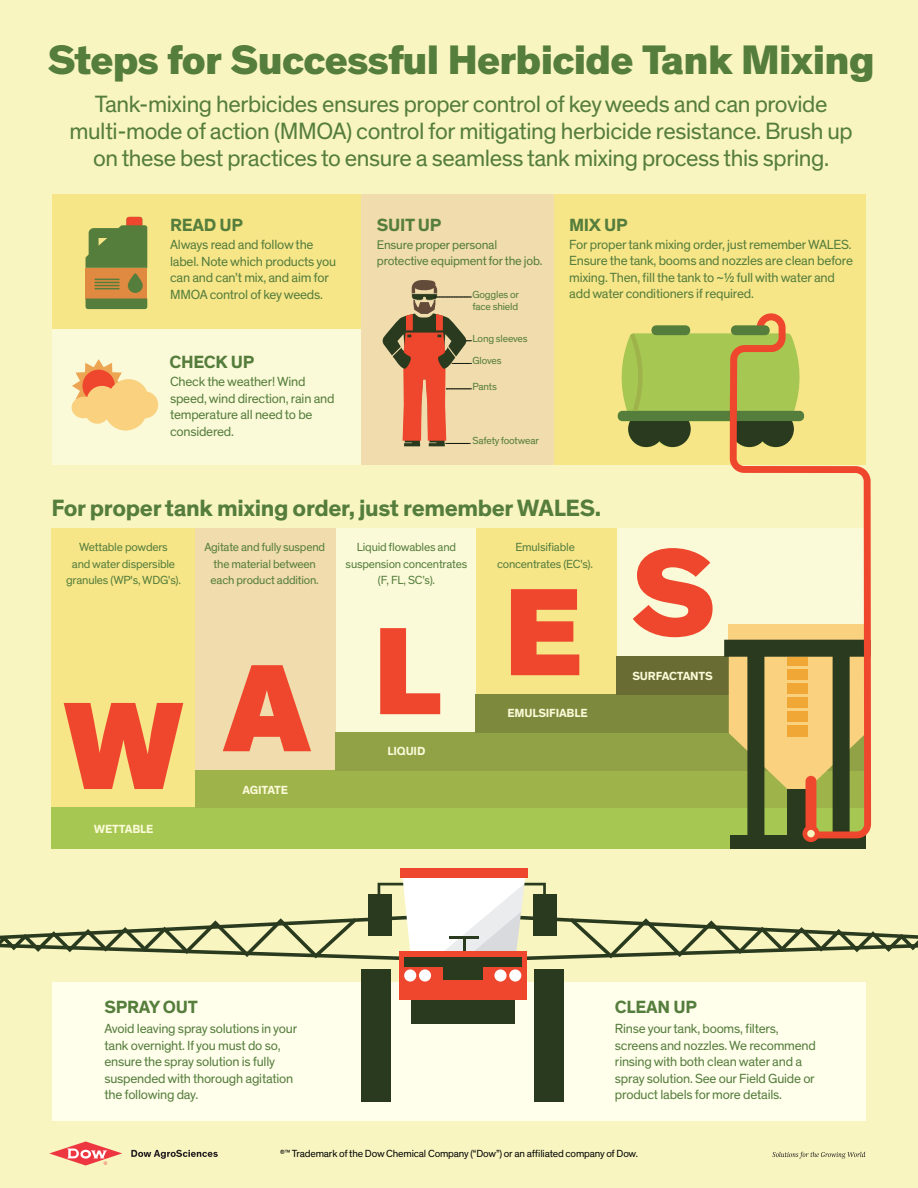
<style>
.page{position:relative;width:918px;height:1188px;background:#f8f5c0}
.page>*{position:absolute;margin:0;border:0;box-sizing:border-box;transform-origin:0 0}
.t1{font:800 42px "Theinhardt";letter-spacing:-.015em;color:#557d3c}
.t2{font:24px/27px "Theinhardt";letter-spacing:-.015em;color:#557d3c;text-align:center}
.t3{font:700 24px "Theinhardt";letter-spacing:-.015em;color:#557d3c}
.t4{font:700 18px "Theinhardt";letter-spacing:-.015em;color:#557d3c}
.t5{font:13.5px/16.5px "Theinhardt";letter-spacing:-.015em;color:#557d3c}
.t6{font:12.75px/16.5px "Theinhardt";letter-spacing:-.015em;color:#557d3c}
.t7{font:12px/16.5px "Theinhardt";letter-spacing:-.015em;color:#557d3c;text-align:center}
.t8{font:700 12px "Theinhardt";letter-spacing:-.015em;color:#fbfad8}
.t9{font:10.5px "Theinhardt";letter-spacing:-.015em;color:#040503}
.t10{font:10.5px/12.3px "Theinhardt";letter-spacing:-.015em;color:#557d3c}
</style>
<div class="page">
<svg style="left:772px;top:1152px;width:93px;height:7px"></svg>
<svg style="left:131px;top:1150px;width:87px;height:9px"></svg>
<svg style="left:49px;top:1141px;width:73px;height:25px"></svg>
<div style="left:616px;top:528px;width:114px;height:128px;background:#fbfad8"></div>
<div style="left:52px;top:982px;width:814px;height:138px;background:#ffffec"></div>
<svg style="left:633px;top:548px;width:80px;height:89px;background:#f3886b"></svg>
<div style="left:476px;top:528px;width:140px;height:171px;background:#f7e688"></div>
<svg style="left:511px;top:589px;width:68px;height:86px"></svg>
<div style="left:336px;top:528px;width:140px;height:207px;background:#fbfad8"></div>
<svg style="left:380px;top:628px;width:60px;height:86px"></svg>
<div style="left:195px;top:528px;width:141px;height:244px;background:#f0dcac"></div>
<svg style="left:223px;top:665px;width:88px;height:86px"></svg>
<div style="left:52px;top:528px;width:143px;height:280px;background:#f7e688"></div>
<svg style="left:64px;top:703px;width:119px;height:86px"></svg>
<div style="left:400px;top:868px;width:128px;height:10px;background:#ef472d"></div>
<svg style="left:0;top:878px;width:918px;height:98px"></svg>
<div style="left:399px;top:951px;width:128px;height:49px;background:#ef472d"></div>
<div style="left:404px;top:957px;width:117px;height:10px;background:#293a1e"></div>
<div style="left:443px;top:964px;width:39px;height:15px;background:#293a1e"></div>
<div style="left:412px;top:1000px;width:103px;height:23px;background:#293a1e"></div>
<div style="left:361px;top:969px;width:29px;height:133px;background:#293a1e"></div>
<div style="left:535px;top:969px;width:29px;height:133px;background:#293a1e"></div>
<div style="left:404px;top:969px;width:12px;height:13px;background:#fff;border-radius:50%"></div>
<div style="left:419px;top:969px;width:12px;height:13px;background:#fff;border-radius:50%"></div>
<svg style="left:494px;top:969px;width:13px;height:13px"></svg>
<div style="left:509px;top:969px;width:12px;height:13px;background:#fff;border-radius:50%"></div>
<div style="left:52px;top:808px;width:814px;height:41px;background:#a7c753"></div>
<div style="left:195px;top:770px;width:671px;height:38px;background:#9fb34b"></div>
<div style="left:336px;top:732px;width:530px;height:38px;background:#90a146"></div>
<div style="left:476px;top:694px;width:390px;height:38px;background:#7d893c"></div>
<div style="left:616px;top:656px;width:250px;height:38px;background:#6a6d33"></div>
<div style="left:731px;top:835px;width:135px;height:14px;background:#293a1e"></div>
<svg style="left:724px;top:640px;width:136px;height:208px"></svg>
<div style="left:803px;top:825px;width:16px;height:17px;background:#ef472d;border-radius:50%"></div>
<div style="left:554px;top:195px;width:312px;height:270px;background:#f7e688"></div>
<svg style="left:618px;top:313px;width:182px;height:134px"></svg>
<svg style="left:730px;top:394px;width:141px;height:444px"></svg>
<div style="left:361px;top:194px;width:193px;height:271px;background:#f0dcac"></div>
<svg style="left:382px;top:280px;width:90px;height:166px"></svg>
<div style="left:52px;top:329px;width:309px;height:136px;background:#fbfad8"></div>
<svg style="left:72px;top:359px;width:86px;height:72px"></svg>
<div style="left:52px;top:194px;width:309px;height:135px;background:#f7e688"></div>
<div style="left:86px;top:268px;width:61px;height:31px;background:#df8a40"></div>
<svg style="left:86px;top:299px;width:61px;height:10px"></svg>
<svg style="left:86px;top:217px;width:61px;height:76px"></svg>
<h1 class="t1" style="left:48px;top:34px;width:828px">Steps for Successful Herbicide Tank Mixing</h1>
<p class="t2" style="left:69px;top:91px;width:785px">Tank-mixing herbicides ensures proper control of key weeds and can provide multi-mode of action (MMOA) control for mitigating herbicide resistance. Brush up on these best practices to ensure a seamless tank mixing process this spring.</p>
<h3 class="t4" style="left:170px;top:214px;width:74px">READ UP</h3>
<h3 class="t4" style="left:377px;top:214px;width:66px">SUIT UP</h3>
<h3 class="t4" style="left:569px;top:214px;width:60px">MIX UP</h3>
<p class="t5" style="left:170px;top:237px;width:168px">Always read and follow the label. Note which products you can and can’t mix, and aim for<br>MMOA control of key weeds.</p>
<p class="t6" style="left:377px;top:236px;width:167px">Ensure proper personal protective equipment for the job.</p>
<p class="t10" style="left:473px;top:288px;width:48px">Goggles or face shield</p>
<p class="t5" style="left:569px;top:237px;width:285px">For proper tank mixing order, just remember WALES.<br>Ensure the tank, booms and nozzles are clean before mixing. Then, fill the tank to ~½ full with water and add water conditioners if required.</p>
<p class="t10" style="left:473px;top:332px;width:57px">Long sleeves</p>
<h3 class="t4" style="left:169px;top:351px;width:87px">CHECK UP</h3>
<p class="t5" style="left:170px;top:374px;width:166px">Check the weather! Wind speed, wind direction, rain and temperature all need to be considered.</p>
<p class="t10" style="left:473px;top:355px;width:31px">Gloves</p>
<p class="t10" style="left:473px;top:380px;width:26px">Pants</p>
<p class="t10" style="left:473px;top:434px;width:68px">Safety footwear</p>
<h2 class="t3" style="left:51px;top:493px;width:551px">For proper tank mixing order, just remember WALES.</h2>
<p class="t7" style="left:497px;top:539px;width:97px">Emulsifiable concentrates (EC's).</p>
<p class="t7" style="left:204px;top:539px;width:122px">Agitate and fully suspend the material between each product addition.</p>
<p class="t7" style="left:346px;top:539px;width:123px">Liquid flowables and suspension concentrates (F, FL, SC’s).</p>
<p class="t7" style="left:66px;top:539px;width:116px">Wettable powders<br>and water dispersible granules (WP's, WDG's).</p>
<p class="t8" style="left:94px;top:822px;width:61px">WETTABLE</p>
<p class="t8" style="left:243px;top:783px;width:47px">AGITATE</p>
<p class="t8" style="left:388px;top:744px;width:39px">LIQUID</p>
<p class="t8" style="left:507px;top:705px;width:82px">EMULSIFIABLE</p>
<p class="t8" style="left:632px;top:668px;width:82px">SURFACTANTS</p>
<h3 class="t4" style="left:104px;top:996px;width:95px">SPRAY OUT</h3>
<h3 class="t4" style="left:615px;top:996px;width:83px">CLEAN UP</h3>
<p class="t5" style="left:104px;top:1021px;width:194px">Avoid leaving spray solutions in your tank overnight. If you must do so, ensure the spray solution is fully suspended with thorough agitation the following day.</p>
<p class="t5" style="left:615px;top:1021px;width:202px">Rinse your tank, booms, filters, screens and nozzles. We recommend rinsing with both clean water and a spray solution. See our Field Guide or product labels for more details.</p>
<p class="t9" style="left:280px;top:1147px;width:359px"><sup>®™</sup> Trademark of the Dow Chemical Company (“Dow”) or an affiliated company of Dow.</p>
</div>
